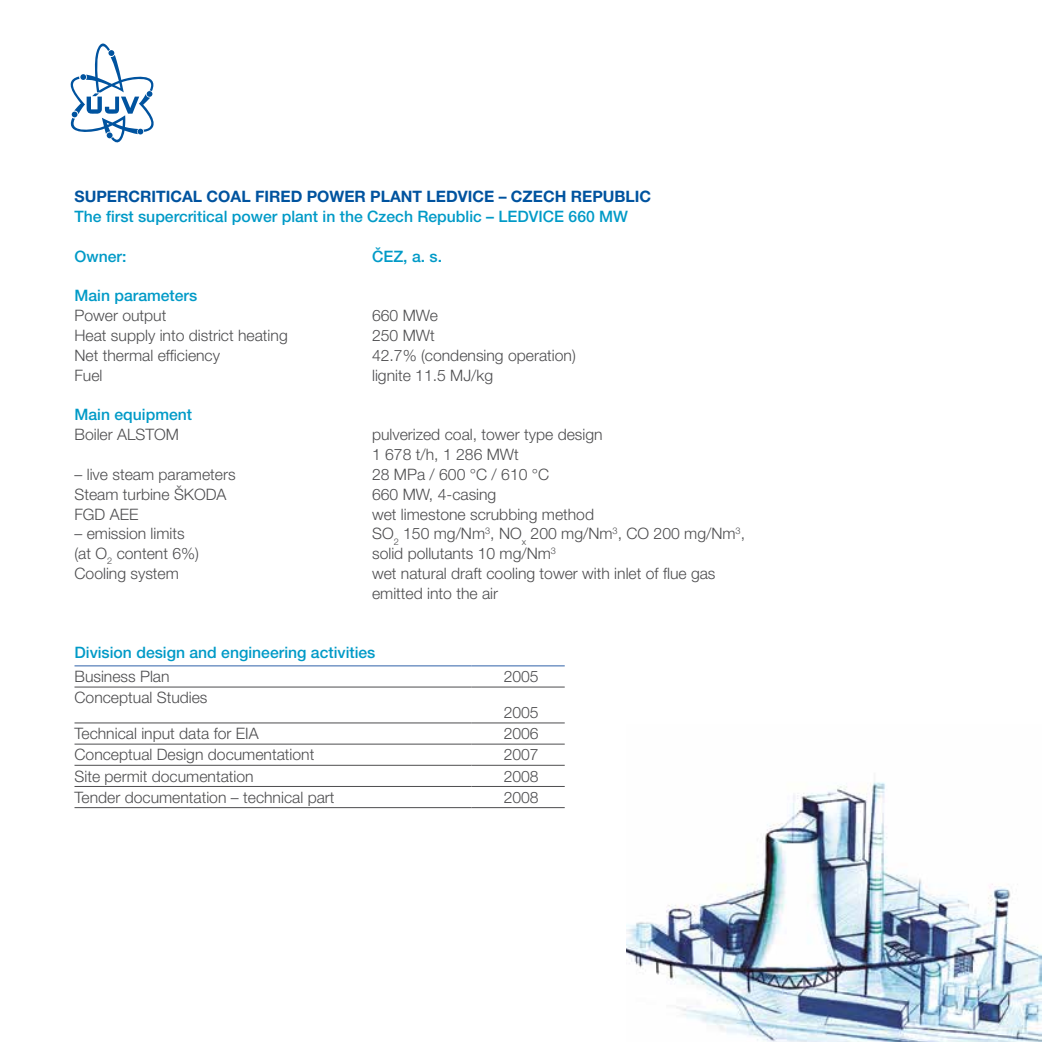
<style>
.page{position:relative;width:1042px;height:1042px;background:#fff}
.page>*{position:absolute;margin:0;border:0;box-sizing:border-box;transform-origin:0 0}
.t1{font:300 15.75px/19.8px "Helvetica Neue LT Pro";color:#4d4d4f}
.t2{font:500 15.75px "Helvetica Neue LT Pro";color:#009ac7}
.t3{font:700 15.75px "Helvetica Neue LT Pro";color:#00539f}
</style>
<div class="page">
<img style="left:626px;top:781px;width:416px;height:261px">
<hr style="left:74px;top:665px;width:397px;height:1px;background:#2f62a9">
<hr style="left:471px;top:665px;width:94px;height:1px;background:#2f62a9">
<hr style="left:74px;top:687px;width:397px;height:1px;background:#4d4d4f">
<hr style="left:471px;top:687px;width:94px;height:1px;background:#4d4d4f">
<hr style="left:74px;top:722px;width:397px;height:1px;background:#4d4d4f">
<hr style="left:471px;top:722px;width:94px;height:1px;background:#4d4d4f">
<hr style="left:74px;top:744px;width:397px;height:1px;background:#4d4d4f">
<hr style="left:471px;top:744px;width:94px;height:1px;background:#4d4d4f">
<hr style="left:74px;top:765px;width:397px;height:1px;background:#4d4d4f">
<hr style="left:74px;top:786px;width:397px;height:1px;background:#4d4d4f">
<hr style="left:74px;top:807px;width:397px;height:1px;background:#4d4d4f">
<hr style="left:471px;top:765px;width:94px;height:1px;background:#4d4d4f">
<hr style="left:471px;top:786px;width:94px;height:1px;background:#4d4d4f">
<hr style="left:471px;top:807px;width:94px;height:1px;background:#4d4d4f">
<svg style="left:70px;top:43px;width:84px;height:100px"></svg>
<p class="t3" style="left:74px;top:187px;width:578px">SUPERCRITICAL COAL FIRED POWER PLANT LEDVICE – CZECH REPUBLIC</p>
<p class="t2" style="left:74px;top:207px;width:555px">The first supercritical power plant in the Czech Republic – LEDVICE 660 MW</p>
<p class="t2" style="left:74px;top:246px;width:53px">Owner:</p>
<p class="t2" style="left:372px;top:246px;width:72px">ČEZ, a. s.</p>
<p class="t2" style="left:74px;top:286px;width:124px">Main parameters</p>
<p class="t1" style="left:74px;top:305px;width:93px">Power output</p>
<p class="t1" style="left:372px;top:305px;width:67px">660 MWe</p>
<p class="t1" style="left:74px;top:325px;width:215px">Heat supply into district heating</p>
<p class="t1" style="left:372px;top:325px;width:64px">250 MWt</p>
<p class="t1" style="left:74px;top:345px;width:147px">Net thermal efficiency</p>
<p class="t1" style="left:372px;top:345px;width:205px">42.7% (condensing operation)</p>
<p class="t1" style="left:74px;top:365px;width:30px">Fuel</p>
<p class="t1" style="left:372px;top:365px;width:123px">lignite 11.5 MJ/kg</p>
<p class="t2" style="left:74px;top:405px;width:119px">Main equipment</p>
<p class="t1" style="left:74px;top:424px;width:106px">Boiler ALSTOM</p>
<p class="t1" style="left:372px;top:424px;width:232px">pulverized coal, tower type design<br>1 678 t/h, 1 286 MWt</p>
<p class="t1" style="left:74px;top:464px;width:163px">– live steam parameters</p>
<p class="t1" style="left:372px;top:464px;width:179px">28 MPa / 600 °C / 610 °C</p>
<p class="t1" style="left:74px;top:484px;width:153px">Steam turbine ŠKODA</p>
<p class="t1" style="left:372px;top:484px;width:126px">660 MW, 4-casing</p>
<p class="t1" style="left:74px;top:504px;width:65px">FGD AEE</p>
<p class="t1" style="left:372px;top:504px;width:223px">wet limestone scrubbing method</p>
<p class="t1" style="left:74px;top:523px;width:112px">– emission limits</p>
<p class="t1" style="left:372px;top:523px;width:374px">SO<sub>2</sub> 150 mg/Nm<sup>3</sup>, NO<sub>x</sub> 200 mg/Nm<sup>3</sup>, CO 200 mg/Nm<sup>3</sup>,</p>
<p class="t1" style="left:74px;top:543px;width:126px">(at O<sub>2</sub> content 6%)</p>
<p class="t1" style="left:372px;top:543px;width:185px">solid pollutants 10 mg/Nm<sup>3</sup></p>
<p class="t1" style="left:74px;top:563px;width:106px">Cooling system</p>
<p class="t1" style="left:372px;top:563px;width:345px">wet natural draft cooling tower with inlet of flue gas emitted into the air</p>
<p class="t2" style="left:74px;top:643px;width:302px">Division design and engineering activities</p>
<p class="t1" style="left:74px;top:666px;width:97px">Business Plan</p>
<p class="t1" style="left:504px;top:666px;width:37px">2005</p>
<p class="t1" style="left:74px;top:687px;width:135px">Conceptual Studies</p>
<p class="t1" style="left:504px;top:702px;width:37px">2005</p>
<p class="t1" style="left:74px;top:723px;width:186px">Technical input data for EIA</p>
<p class="t1" style="left:504px;top:723px;width:37px">2006</p>
<p class="t1" style="left:74px;top:744px;width:241px">Conceptual Design documentationt</p>
<p class="t1" style="left:504px;top:744px;width:37px">2007</p>
<p class="t1" style="left:74px;top:765px;width:181px">Site permit documentation</p>
<p class="t1" style="left:504px;top:765px;width:37px">2008</p>
<p class="t1" style="left:74px;top:787px;width:261px">Tender documentation – technical part</p>
<p class="t1" style="left:504px;top:787px;width:37px">2008</p>
</div>
